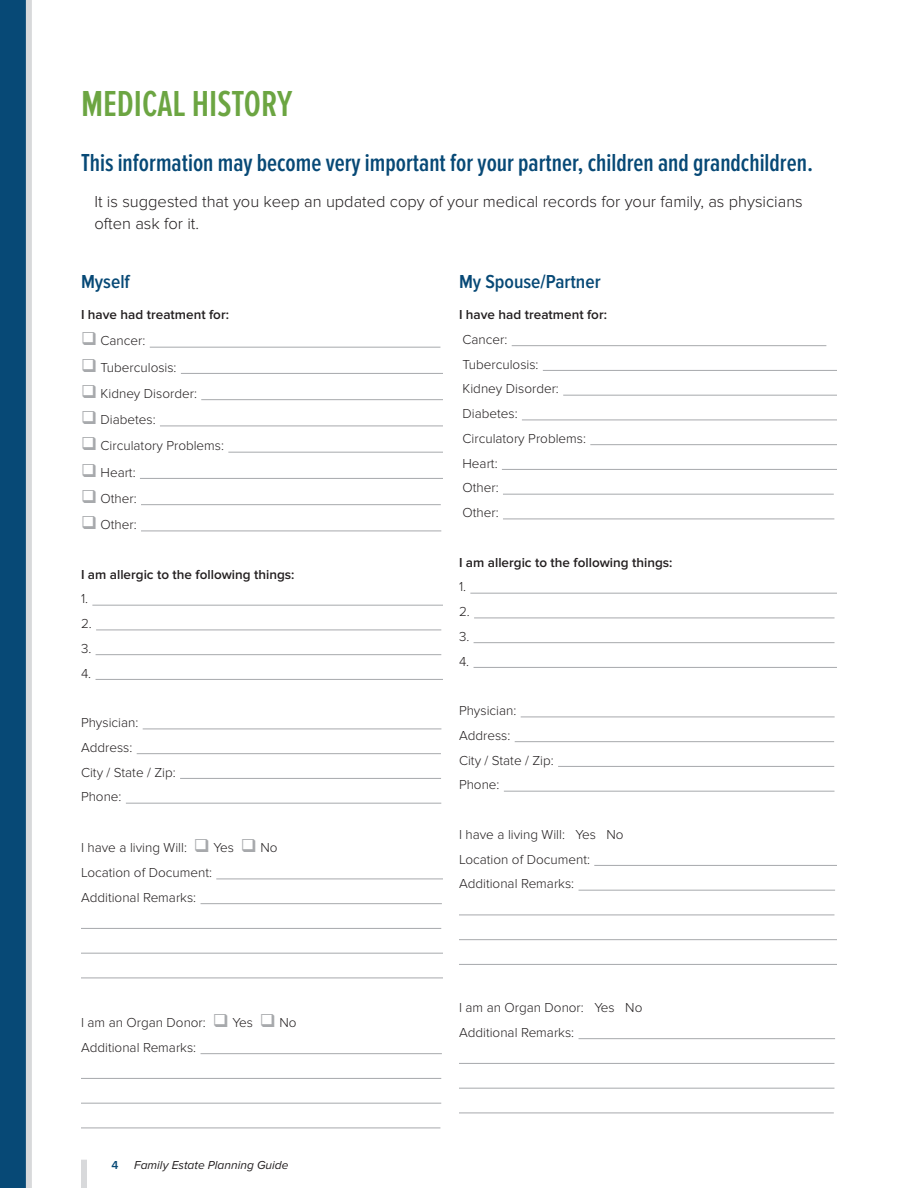
<style>
.page{position:relative;width:918px;height:1188px;background:#fff}
.page>*{position:absolute;margin:0;border:0;box-sizing:border-box;transform-origin:0 0}
.Headline{font:600 37.5px "Proxima Nova Ex Cn";color:#6ca542}
.Subhead{font:600 25.5px "Proxima Nova Ex Cn";color:#074976}
.Bold_Sub-Section{font:600 19.5px "Proxima Nova Cond";color:#074976}
.Body_Copy{font:300 16.5px/22.5px "Proxima Nova";color:#231f20}
.Body_Copy-2{font:300 13.5px "Proxima Nova";color:#231f20}
.Body_Copy-3{font:600 13.5px "Proxima Nova";color:#231f20}
.Page_Number_Informat{font:italic 12px "Proxima Nova";color:#231f20}
.Page_Number_Informat-2{font:600 12px "Proxima Nova";color:#074976}
.s1{color:#a7a9ac}
</style>
<div class="page">
<div style="left:81px;top:1160px;width:6px;height:28px;background:#d8d9db"></div>
<svg style="left:0;top:0;width:32px;height:1188px;background:#2f6489"></svg>
<hr style="left:150px;top:347px;width:290px;height:1px;background:#a7a9ac">
<hr style="left:181px;top:373px;width:263px;height:1px;background:#a7a9ac">
<hr style="left:201px;top:399px;width:243px;height:1px;background:#a7a9ac">
<hr style="left:160px;top:425px;width:284px;height:1px;background:#a7a9ac">
<hr style="left:228px;top:452px;width:216px;height:1px;background:#a7a9ac">
<hr style="left:140px;top:478px;width:304px;height:1px;background:#a7a9ac">
<hr style="left:141px;top:504px;width:300px;height:1px;background:#a7a9ac">
<hr style="left:141px;top:530px;width:300px;height:1px;background:#a7a9ac">
<hr style="left:92px;top:605px;width:352px;height:1px;background:#a7a9ac">
<hr style="left:96px;top:629px;width:345px;height:1px;background:#a7a9ac">
<hr style="left:96px;top:654px;width:345px;height:1px;background:#a7a9ac">
<hr style="left:96px;top:679px;width:348px;height:1px;background:#a7a9ac">
<hr style="left:143px;top:728px;width:298px;height:1px;background:#a7a9ac">
<hr style="left:137px;top:753px;width:304px;height:1px;background:#a7a9ac">
<hr style="left:180px;top:778px;width:261px;height:1px;background:#a7a9ac">
<hr style="left:126px;top:803px;width:315px;height:1px;background:#a7a9ac">
<hr style="left:216px;top:878px;width:228px;height:1px;background:#a7a9ac">
<hr style="left:201px;top:903px;width:241px;height:1px;background:#a7a9ac">
<hr style="left:81px;top:928px;width:360px;height:1px;background:#a7a9ac">
<hr style="left:81px;top:953px;width:363px;height:1px;background:#a7a9ac">
<hr style="left:81px;top:977px;width:363px;height:1px;background:#a7a9ac">
<hr style="left:201px;top:1053px;width:241px;height:1px;background:#a7a9ac">
<hr style="left:81px;top:1078px;width:360px;height:1px;background:#a7a9ac">
<hr style="left:81px;top:1103px;width:360px;height:1px;background:#a7a9ac">
<hr style="left:81px;top:1127px;width:359px;height:1px;background:#a7a9ac">
<hr style="left:512px;top:345px;width:314px;height:1px;background:#a7a9ac">
<hr style="left:543px;top:370px;width:294px;height:1px;background:#a7a9ac">
<hr style="left:563px;top:395px;width:274px;height:1px;background:#a7a9ac">
<hr style="left:522px;top:419px;width:315px;height:1px;background:#a7a9ac">
<hr style="left:590px;top:444px;width:247px;height:1px;background:#a7a9ac">
<hr style="left:502px;top:469px;width:335px;height:1px;background:#a7a9ac">
<hr style="left:503px;top:494px;width:331px;height:1px;background:#a7a9ac">
<hr style="left:503px;top:518px;width:331px;height:1px;background:#a7a9ac">
<hr style="left:470px;top:593px;width:367px;height:1px;background:#a7a9ac">
<hr style="left:474px;top:617px;width:361px;height:1px;background:#a7a9ac">
<hr style="left:474px;top:642px;width:361px;height:1px;background:#a7a9ac">
<hr style="left:474px;top:667px;width:363px;height:1px;background:#a7a9ac">
<hr style="left:521px;top:716px;width:314px;height:1px;background:#a7a9ac">
<hr style="left:515px;top:741px;width:319px;height:1px;background:#a7a9ac">
<hr style="left:558px;top:766px;width:276px;height:1px;background:#a7a9ac">
<hr style="left:504px;top:791px;width:331px;height:1px;background:#a7a9ac">
<hr style="left:594px;top:865px;width:243px;height:1px;background:#a7a9ac">
<hr style="left:579px;top:890px;width:256px;height:1px;background:#a7a9ac">
<hr style="left:459px;top:914px;width:375px;height:1px;background:#a7a9ac">
<hr style="left:459px;top:939px;width:378px;height:1px;background:#a7a9ac">
<hr style="left:459px;top:964px;width:378px;height:1px;background:#a7a9ac">
<hr style="left:579px;top:1038px;width:256px;height:1px;background:#a7a9ac">
<hr style="left:459px;top:1063px;width:375px;height:1px;background:#a7a9ac">
<hr style="left:459px;top:1088px;width:375px;height:1px;background:#a7a9ac">
<hr style="left:459px;top:1112px;width:375px;height:1px;background:#a7a9ac">
<p class="Headline" style="left:81px;top:83px;width:213px">MEDICAL HISTORY</p>
<p class="Subhead" style="left:81px;top:148px;width:734px">This information may become very important for your partner, children and grandchildren.</p>
<p class="Body_Copy" style="left:94px;top:190px;width:710px">It is suggested that you keep an updated copy of your medical records for your family, as physicians often ask for it.</p>
<p class="Bold_Sub-Section" style="left:81px;top:271px;width:50px">Myself</p>
<p class="Body_Copy-3" style="left:81px;top:307px;width:150px">I have had treatment for:</p>
<p class="Body_Copy-2" style="left:81px;top:333px;width:66px"><span class="s1">❑</span> Cancer:</p>
<p class="Body_Copy-2" style="left:81px;top:359px;width:97px"><span class="s1">❑</span> Tuberculosis:</p>
<p class="Body_Copy-2" style="left:81px;top:386px;width:117px"><span class="s1">❑</span> Kidney Disorder:</p>
<p class="Body_Copy-2" style="left:81px;top:412px;width:76px"><span class="s1">❑</span> Diabetes:</p>
<p class="Body_Copy-2" style="left:81px;top:438px;width:145px"><span class="s1">❑</span> Circulatory Problems:</p>
<p class="Body_Copy-2" style="left:81px;top:464px;width:56px"><span class="s1">❑</span> Heart:</p>
<p class="Body_Copy-2" style="left:81px;top:491px;width:57px"><span class="s1">❑</span> Other:</p>
<p class="Body_Copy-2" style="left:81px;top:517px;width:57px"><span class="s1">❑</span> Other:</p>
<p class="Body_Copy-3" style="left:81px;top:566px;width:215px">I am allergic to the following things:</p>
<p class="Body_Copy-2" style="left:81px;top:591px;width:9px">1.</p>
<p class="Body_Copy-2" style="left:81px;top:616px;width:12px">2.</p>
<p class="Body_Copy-2" style="left:81px;top:641px;width:12px">3.</p>
<p class="Body_Copy-2" style="left:81px;top:665px;width:12px">4.</p>
<p class="Body_Copy-2" style="left:81px;top:715px;width:59px">Physician:</p>
<p class="Body_Copy-2" style="left:81px;top:740px;width:53px">Address:</p>
<p class="Body_Copy-2" style="left:81px;top:764px;width:96px">City / State / Zip:</p>
<p class="Body_Copy-2" style="left:81px;top:789px;width:42px">Phone:</p>
<p class="Body_Copy-2" style="left:81px;top:840px;width:198px">I have a living Will: <span class="s1">❑</span> Yes <span class="s1">❑</span> No</p>
<p class="Body_Copy-2" style="left:81px;top:865px;width:133px">Location of Document:</p>
<p class="Body_Copy-2" style="left:81px;top:890px;width:117px">Additional Remarks:</p>
<p class="Body_Copy-2" style="left:81px;top:1015px;width:217px">I am an Organ Donor: <span class="s1">❑</span> Yes <span class="s1">❑</span> No</p>
<p class="Body_Copy-2" style="left:81px;top:1040px;width:117px">Additional Remarks:</p>
<p class="Page_Number_Informat-2" style="left:112px;top:1158px;width:8px">4</p>
<p class="Page_Number_Informat" style="left:134px;top:1159px;width:156px">Family Estate Planning Guide</p>
<p class="Bold_Sub-Section" style="left:459px;top:271px;width:143px">My Spouse/Partner</p>
<p class="Body_Copy-3" style="left:459px;top:307px;width:150px">I have had treatment for:</p>
<p class="Body_Copy-2" style="left:462px;top:332px;width:46px">Cancer:</p>
<p class="Body_Copy-2" style="left:462px;top:356px;width:78px">Tuberculosis:</p>
<p class="Body_Copy-2" style="left:462px;top:381px;width:98px">Kidney Disorder:</p>
<p class="Body_Copy-2" style="left:462px;top:406px;width:57px">Diabetes:</p>
<p class="Body_Copy-2" style="left:462px;top:431px;width:125px">Circulatory Problems:</p>
<p class="Body_Copy-2" style="left:462px;top:455px;width:37px">Heart:</p>
<p class="Body_Copy-2" style="left:462px;top:480px;width:38px">Other:</p>
<p class="Body_Copy-2" style="left:462px;top:505px;width:38px">Other:</p>
<p class="Body_Copy-3" style="left:459px;top:554px;width:215px">I am allergic to the following things:</p>
<p class="Body_Copy-2" style="left:459px;top:579px;width:9px">1.</p>
<p class="Body_Copy-2" style="left:459px;top:604px;width:12px">2.</p>
<p class="Body_Copy-2" style="left:459px;top:629px;width:12px">3.</p>
<p class="Body_Copy-2" style="left:459px;top:653px;width:12px">4.</p>
<p class="Body_Copy-2" style="left:459px;top:703px;width:59px">Physician:</p>
<p class="Body_Copy-2" style="left:459px;top:728px;width:53px">Address:</p>
<p class="Body_Copy-2" style="left:459px;top:752px;width:96px">City / State / Zip:</p>
<p class="Body_Copy-2" style="left:459px;top:777px;width:42px">Phone:</p>
<p class="Body_Copy-2" style="left:459px;top:827px;width:166px">I have a living Will: Yes No</p>
<p class="Body_Copy-2" style="left:459px;top:851px;width:133px">Location of Document:</p>
<p class="Body_Copy-2" style="left:459px;top:876px;width:117px">Additional Remarks:</p>
<p class="Body_Copy-2" style="left:459px;top:1000px;width:185px">I am an Organ Donor: Yes No</p>
<p class="Body_Copy-2" style="left:459px;top:1025px;width:117px">Additional Remarks:</p>
</div>
